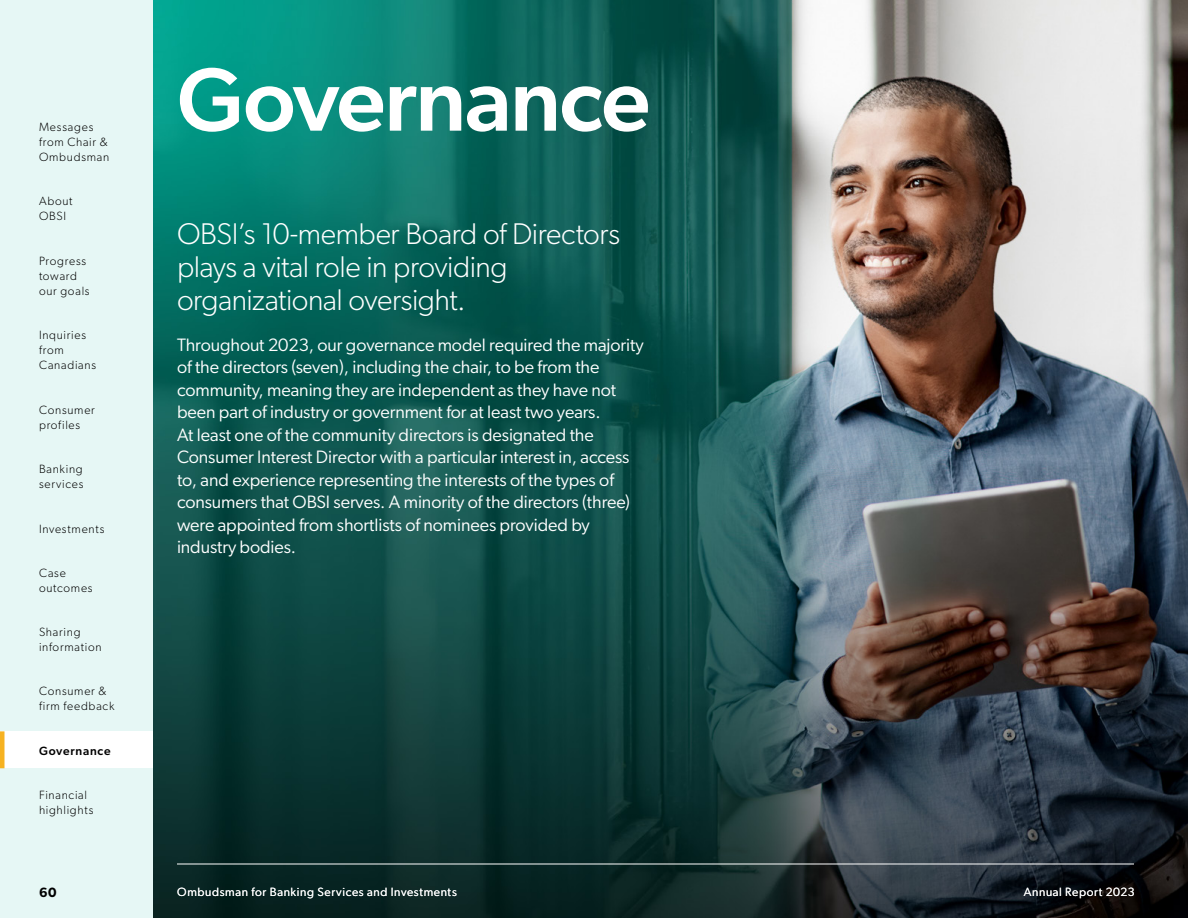
<style>
.page{position:relative;width:1188px;height:918px;background:#fff}
.page>*{position:absolute;margin:0;border:0;box-sizing:border-box;transform-origin:0 0}
.TOC_Heading_2_-_H2_Tag{font:500 90px "Gibson";letter-spacing:-.015em;color:#fff}
.Body_Copy_Header_-_pTag{font:300 30px/33px "Gibson";letter-spacing:-.015em;color:#fff}
.Body_Copy_Section_12_15_-_pTag{font:18px/22.5px "Gibson";letter-spacing:-.005em;color:#fff}
.t1{font:600 13.5px "Gibson";color:#000}
.t2{font:300 12px/15px "Gibson";letter-spacing:.06em;color:#000}
.t3{font:12px "Gibson";letter-spacing:.055em;color:#fff}
.t4{font:500 12px "Gibson";letter-spacing:.065em;color:#000}
</style>
<div class="page">
<img style="left:153px;top:0;width:1035px;height:918px">
<div style="left:0;top:0;width:153px;height:918px;background:#e6f7f5"></div>
<hr style="left:177px;top:864px;width:957px;height:1px;background:#fff">
<div style="left:0;top:731px;width:153px;height:37px;background:#fff"></div>
<hr style="left:0;top:731px;width:4px;height:37px;background:#f6b221">
<p class="t2" style="left:39px;top:119px;width:72px">Messages from Chair &amp;<br>Ombudsman</p>
<p class="t2" style="left:39px;top:193px;width:35px">About<br>OBSI</p>
<p class="t2" style="left:39px;top:253px;width:52px">Progress toward our goals</p>
<p class="t2" style="left:39px;top:327px;width:59px">Inquiries from<br>Canadians</p>
<p class="t2" style="left:39px;top:402px;width:57px">Consumer profiles</p>
<p class="t2" style="left:39px;top:462px;width:46px">Banking services</p>
<p class="t2" style="left:39px;top:521px;width:67px">Investments</p>
<p class="t2" style="left:39px;top:565px;width:55px">Case outcomes</p>
<p class="t2" style="left:39px;top:624px;width:64px">Sharing information</p>
<p class="t2" style="left:39px;top:684px;width:77px">Consumer &amp; firm feedback</p>
<p class="t4" style="left:39px;top:743px;width:73px">Governance</p>
<p class="t2" style="left:39px;top:787px;width:56px">Financial highlights</p>
<p class="t1" style="left:39px;top:885px;width:19px">60</p>
<p class="TOC_Heading_2_-_H2_Tag" style="left:177px;top:46px;width:475px">Governance</p>
<p class="Body_Copy_Header_-_pTag" style="left:177px;top:217px;width:445px">OBSI’s 10-member Board of Directors plays a vital role in providing organizational oversight.</p>
<p class="Body_Copy_Section_12_15_-_pTag" style="left:177px;top:333px;width:468px">Throughout 2023, our governance model required the majority of the directors (seven), including the chair, to be from the community, meaning they are independent as they have not been part of industry or government for at least two years.<br>At least one of the community directors is designated the Consumer Interest Director with a particular interest in, access to, and experience representing the interests of the types of consumers that OBSI serves. A minority of the directors (three) were appointed from shortlists of nominees provided by industry bodies.</p>
<p class="t3" style="left:177px;top:885px;width:281px">Ombudsman for Banking Services and Investments</p>
<p class="t3" style="left:1024px;top:885px;width:112px">Annual Report 2023</p>
</div>
